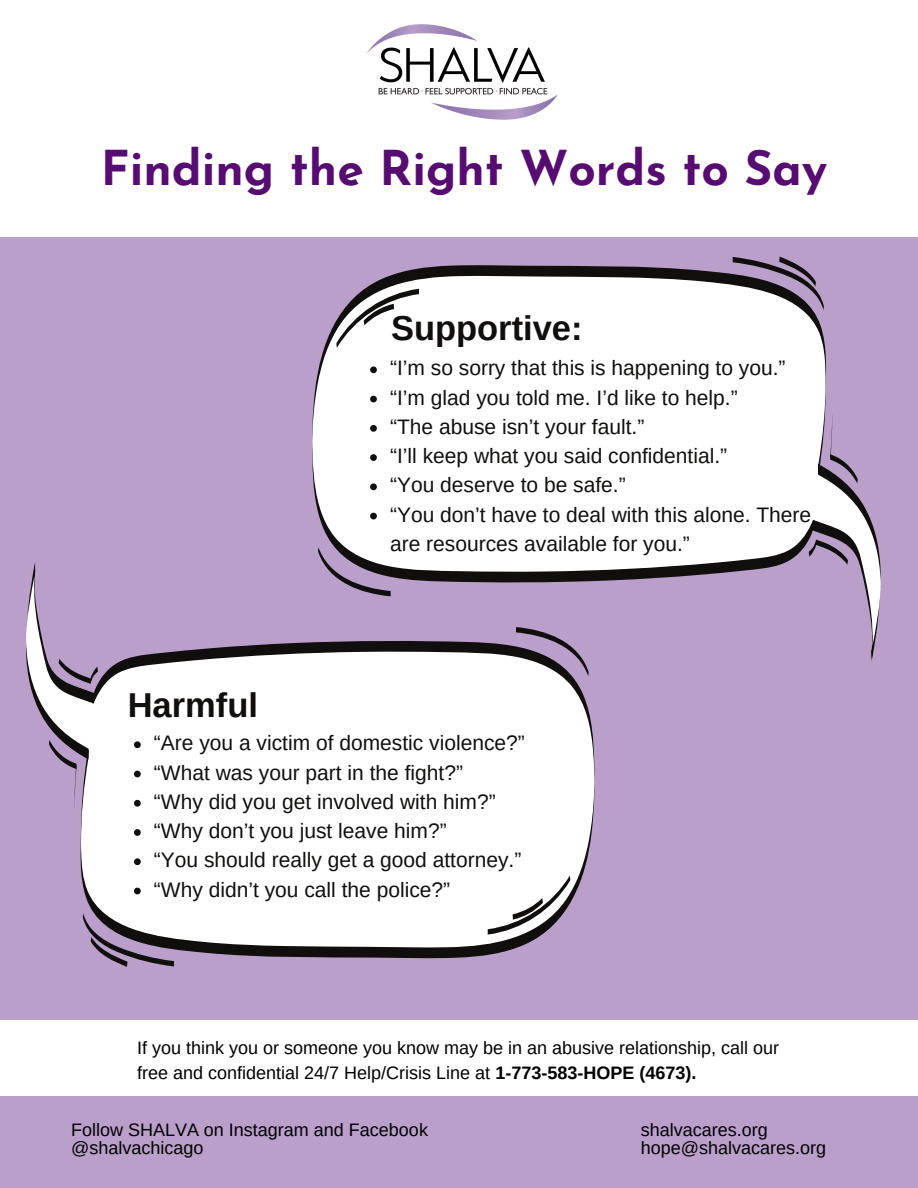
<style>
.page{position:relative;width:918px;height:1188px;background:#fff}
.page>*{position:absolute;margin:0;border:0;box-sizing:border-box;transform-origin:0 0}
.t1{font:700 48px "Josefin Sans";color:#560c70}
.t2{font:700 34.5px "Arimo";color:#100f0d}
.t3{font:21px/29.2px "Arimo";color:#100f0d}
.t4{font:18px/24.8px "Arimo";color:#000}
.s1{color:#fff}
.s2{font-weight:700}
</style>
<div class="page">
<img style="left:366px;top:24px;width:192px;height:96px">
<div style="left:0;top:1096px;width:918px;height:92px;background:#ba9fcb"></div>
<div style="left:0;top:237px;width:918px;height:782px;background:#ba9fcb"></div>
<svg style="left:312px;top:265px;width:569px;height:396px;fill:#fff"></svg>
<svg style="left:336px;top:289px;width:83px;height:59px;background:#c8c6c9"></svg>
<svg style="left:808px;top:539px;width:41px;height:26px"></svg>
<svg style="left:830px;top:413px;width:28px;height:71px"></svg>
<svg style="left:732px;top:257px;width:92px;height:54px"></svg>
<svg style="left:318px;top:547px;width:73px;height:15px"></svg>
<svg style="left:26px;top:562px;width:570px;height:397px;fill:#fff"></svg>
<svg style="left:487px;top:875px;width:84px;height:60px;background:#c9c6ca"></svg>
<svg style="left:58px;top:658px;width:41px;height:26px"></svg>
<svg style="left:48px;top:739px;width:29px;height:71px"></svg>
<svg style="left:83px;top:913px;width:91px;height:54px"></svg>
<svg style="left:516px;top:627px;width:73px;height:50px"></svg>
<svg style="left:370px;top:366px;width:7px;height:7px"></svg>
<svg style="left:370px;top:396px;width:7px;height:6px"></svg>
<svg style="left:370px;top:425px;width:7px;height:7px"></svg>
<svg style="left:370px;top:454px;width:7px;height:7px"></svg>
<svg style="left:370px;top:483px;width:7px;height:7px"></svg>
<svg style="left:370px;top:513px;width:7px;height:6px"></svg>
<svg style="left:134px;top:741px;width:7px;height:7px"></svg>
<svg style="left:134px;top:771px;width:7px;height:6px"></svg>
<svg style="left:134px;top:800px;width:7px;height:7px"></svg>
<svg style="left:134px;top:829px;width:7px;height:7px"></svg>
<svg style="left:134px;top:858px;width:7px;height:7px"></svg>
<svg style="left:134px;top:888px;width:7px;height:6px"></svg>
<p class="t1" style="left:101px;top:149px;width:728px">Finding the Right Words to Say</p>
<p class="t2" style="left:391px;top:309px;width:193px">Supportive:</p>
<p class="t2" style="left:128px;top:685px;width:143px">Harmful<span class="s1">:</span></p>
<p class="t3" style="left:390px;top:354px;width:397px">“I’m so sorry that this is happening to you.”</p>
<p class="t3" style="left:390px;top:383px;width:349px">“I’m glad you told me. I’d like to help.”</p>
<p class="t3" style="left:390px;top:412px;width:256px">“The abuse isn’t your fault.”</p>
<p class="t3" style="left:390px;top:441px;width:339px">“I’ll keep what you said confidential.”</p>
<p class="t3" style="left:390px;top:471px;width:237px">“You deserve to be safe.”</p>
<p class="t3" style="left:390px;top:500px;width:423px">“You don’t have to deal with this alone. There are resources available for you.”</p>
<p class="t3" style="left:154px;top:728px;width:372px">“Are you a victim of domestic violence?”</p>
<p class="t3" style="left:154px;top:758px;width:311px">“What was your part in the fight?”</p>
<p class="t3" style="left:154px;top:787px;width:343px">“Why did you get involved with him?”</p>
<p class="t3" style="left:154px;top:816px;width:294px">“Why don’t you just leave him?”</p>
<p class="t3" style="left:154px;top:845px;width:369px">“You should really get a good attorney.”</p>
<p class="t3" style="left:154px;top:875px;width:298px">“Why didn’t you call the police?”</p>
<p class="t4" style="left:137px;top:1036px;width:643px">If you think you or someone you know may be in an abusive relationship, call our free and confidential 24/7 Help/Crisis Line at <span class="s2">1-773-583-HOPE (4673).</span></p>
<p class="t4" style="left:641px;top:1117px;width:129px">shalvacares.org</p>
<p class="t4" style="left:641px;top:1135px;width:187px">hope@shalvacares.org</p>
<p class="t4" style="left:71px;top:1117px;width:358px">Follow SHALVA on Instagram and Facebook</p>
<p class="t4" style="left:71px;top:1135px;width:134px">@shalvachicago</p>
</div>
